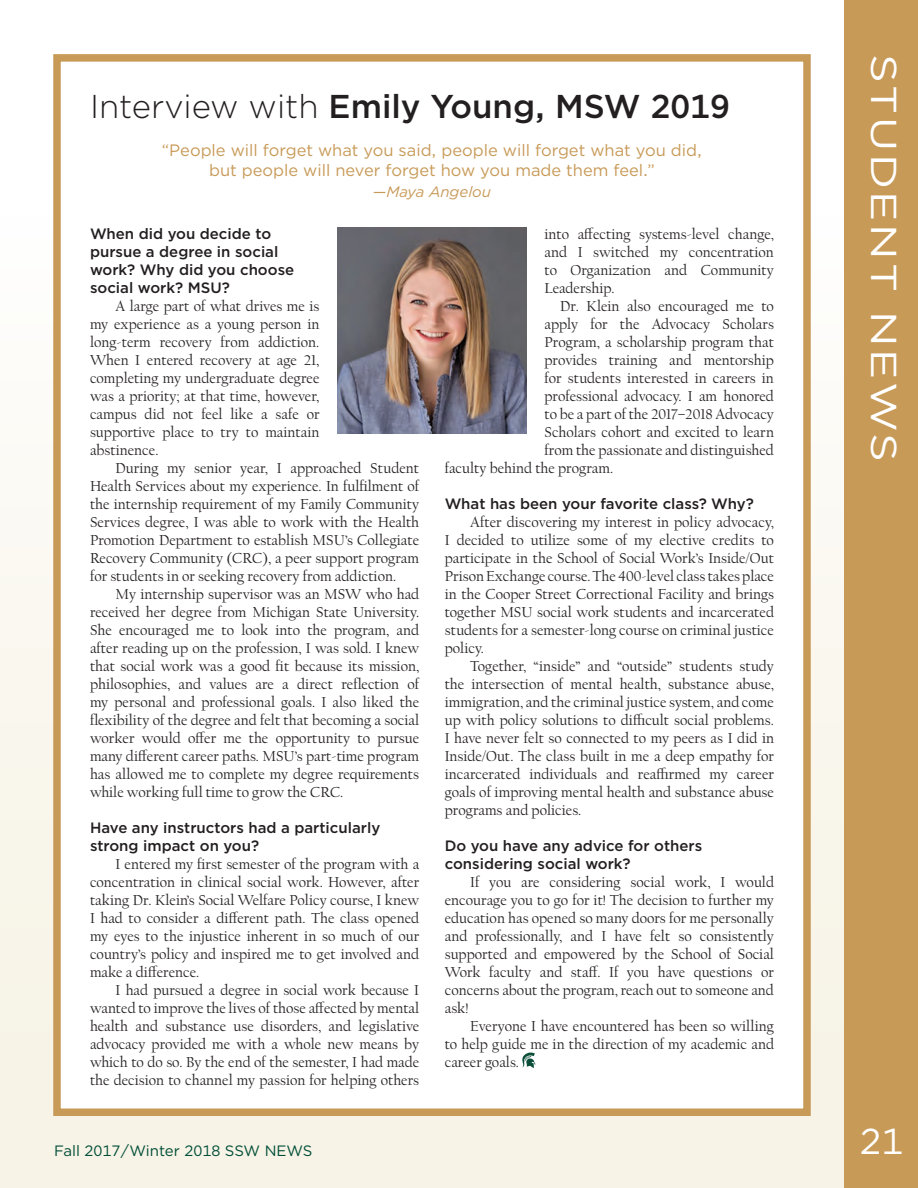
<style>
.page{position:relative;width:918px;height:1188px;background:#fff}
.page>*{position:absolute;margin:0;border:0;box-sizing:border-box;transform-origin:0 0}
.t1{font:36px "Gotham";letter-spacing:.06em;color:#fff;scale:1.25 1}
.t2{font:36px "Gotham";letter-spacing:.06em;color:#fff}
.t3{font:500 33px "Gotham";color:#231f20}
.t4{font:16.5px/19.8px "Gotham";color:#c89a58;text-align:center}
.t5{font:15px/18px "Californian FB";color:#231f20;text-align:justify}
.t6{font:500 15px/18px "Gotham";color:#231f20}
.t7{font:15px "Gotham";color:#004e38}
.t8{font:italic 15px "Gotham";color:#c89a58}
.s1{font-weight:300}
</style>
<div class="page">
<div style="left:0;top:218px;width:855px;height:970px;background:linear-gradient(to bottom,#fcfbf7,#f5f0e1)"></div>
<div style="left:53px;top:54px;width:758px;height:1062px;background:#fff;border:8px solid #c89a58"></div>
<div style="left:845px;top:0;width:73px;height:1188px;background:#c89a58"></div>
<svg style="left:522px;top:1053px;width:14px;height:15px"></svg>
<img style="left:338px;top:227px;width:188px;height:207px">
<h2 class="t3" style="left:90px;top:85px;width:641px"><span class="s1">Interview with</span> Emily Young, MSW 2019</h2>
<p class="t4" style="left:162px;top:140px;width:542px">“People will forget what you said, people will forget what you did, but people will never forget how you made them feel.”</p>
<p class="t8" style="left:373px;top:182px;width:120px">—Maya Angelou</p>
<p class="t5" style="left:544px;top:225px;width:231px">into affecting systems-level change, and I switched my concentration to Organization and Community Leadership.</p>
<p class="t5" style="left:560px;top:297px;width:215px">Dr. Klein also encouraged me to</p>
<p class="t5" style="left:544px;top:315px;width:231px">apply for the Advocacy Scholars</p>
<p class="t5" style="left:544px;top:333px;width:231px">Program, a scholarship program that</p>
<p class="t5" style="left:544px;top:351px;width:231px">provides training and mentorship</p>
<p class="t5" style="left:544px;top:369px;width:231px">for students interested in careers in</p>
<p class="t5" style="left:544px;top:387px;width:231px">professional advocacy. I am honored</p>
<p class="t5" style="left:544px;top:405px;width:231px">to be a part of the 2017–2018 Advocacy</p>
<p class="t5" style="left:544px;top:423px;width:231px">Scholars cohort and excited to learn</p>
<p class="t5" style="left:544px;top:441px;width:231px">from the passionate and distinguished</p>
<p class="t5" style="left:445px;top:459px;width:170px">faculty behind the program.</p>
<p class="t6" style="left:445px;top:494px;width:311px">What has been your favorite class? Why?</p>
<p class="t5" style="left:445px;top:513px;width:331px;text-indent:26px">After discovering my interest in policy advocacy, I decided to utilize some of my elective credits to participate in the School of Social Work’s Inside/Out Prison Exchange course. The 400-level class takes place in the Cooper Street Correctional Facility and brings together MSU social work students and incarcerated students for a semester-long course on criminal justice policy.</p>
<p class="t5" style="left:445px;top:657px;width:331px;text-indent:26px">Together, “inside” and “outside” students study the intersection of mental health, substance abuse, immigration, and the criminal justice system, and come up with policy solutions to difficult social problems.<br>I have never felt so connected to my peers as I did in Inside/Out. The class built in me a deep empathy for incarcerated individuals and reaffirmed my career goals of improving mental health and substance abuse programs and policies.</p>
<p class="t6" style="left:445px;top:836px;width:259px">Do you have any advice for others considering social work?</p>
<p class="t5" style="left:445px;top:873px;width:331px;text-indent:26px">If you are considering social work, I would encourage you to go for it! The decision to further my education has opened so many doors for me personally and professionally, and I have felt so consistently supported and empowered by the School of Social Work faculty and staff. If you have questions or concerns about the program, reach out to someone and ask!</p>
<p class="t5" style="left:445px;top:1017px;width:331px;text-indent:26px">Everyone I have encountered has been so willing to help guide me in the direction of my academic and career goals.</p>
<p class="t6" style="left:90px;top:225px;width:206px">When did you decide to pursue a degree in social work? Why did you choose social work? MSU?</p>
<p class="t5" style="left:90px;top:298px;width:231px;text-indent:26px">A large part of what drives me is my experience as a young person in long-term recovery from addiction.<br>When I entered recovery at age 21, completing my undergraduate degree was a priority; at that time, however, campus did not feel like a safe or supportive place to try to maintain abstinence.</p>
<p class="t5" style="left:90px;top:460px;width:331px;text-indent:26px">During my senior year, I approached Student Health Services about my experience. In fulfilment of the internship requirement of my Family Community Services degree, I was able to work with the Health Promotion Department to establish MSU’s Collegiate Recovery Community (CRC), a peer support program for students in or seeking recovery from addiction.</p>
<p class="t5" style="left:90px;top:586px;width:331px;text-indent:26px">My internship supervisor was an MSW who had received her degree from Michigan State University.<br>She encouraged me to look into the program, and after reading up on the profession, I was sold. I knew that social work was a good fit because its mission, philosophies, and values are a direct reflection of my personal and professional goals. I also liked the flexibility of the degree and felt that becoming a social worker would offer me the opportunity to pursue many different career paths. MSU’s part-time program has allowed me to complete my degree requirements while working full time to grow the CRC.</p>
<p class="t6" style="left:90px;top:819px;width:292px">Have any instructors had a particularly strong impact on you?</p>
<p class="t5" style="left:90px;top:856px;width:331px;text-indent:26px">I entered my first semester of the program with a concentration in clinical social work. However, after taking Dr. Klein’s Social Welfare Policy course, I knew I had to consider a different path. The class opened my eyes to the injustice inherent in so much of our country’s policy and inspired me to get involved and make a difference.</p>
<p class="t5" style="left:90px;top:982px;width:331px;text-indent:26px">I had pursued a degree in social work because I wanted to improve the lives of those affected by mental health and substance use disorders, and legislative advocacy provided me with a whole new means by which to do so. By the end of the semester, I had made the decision to channel my passion for helping others</p>
<p class="t7" style="left:54px;top:1142px;width:260px">Fall 2017/Winter 2018 SSW NEWS</p>
<h1 class="t1" style="left:907px;top:54px;width:328px;rotate:90deg">STUDENT NEWS</h1>
<h1 class="t2" style="left:860px;top:1118px;width:45px">21</h1>
</div>
